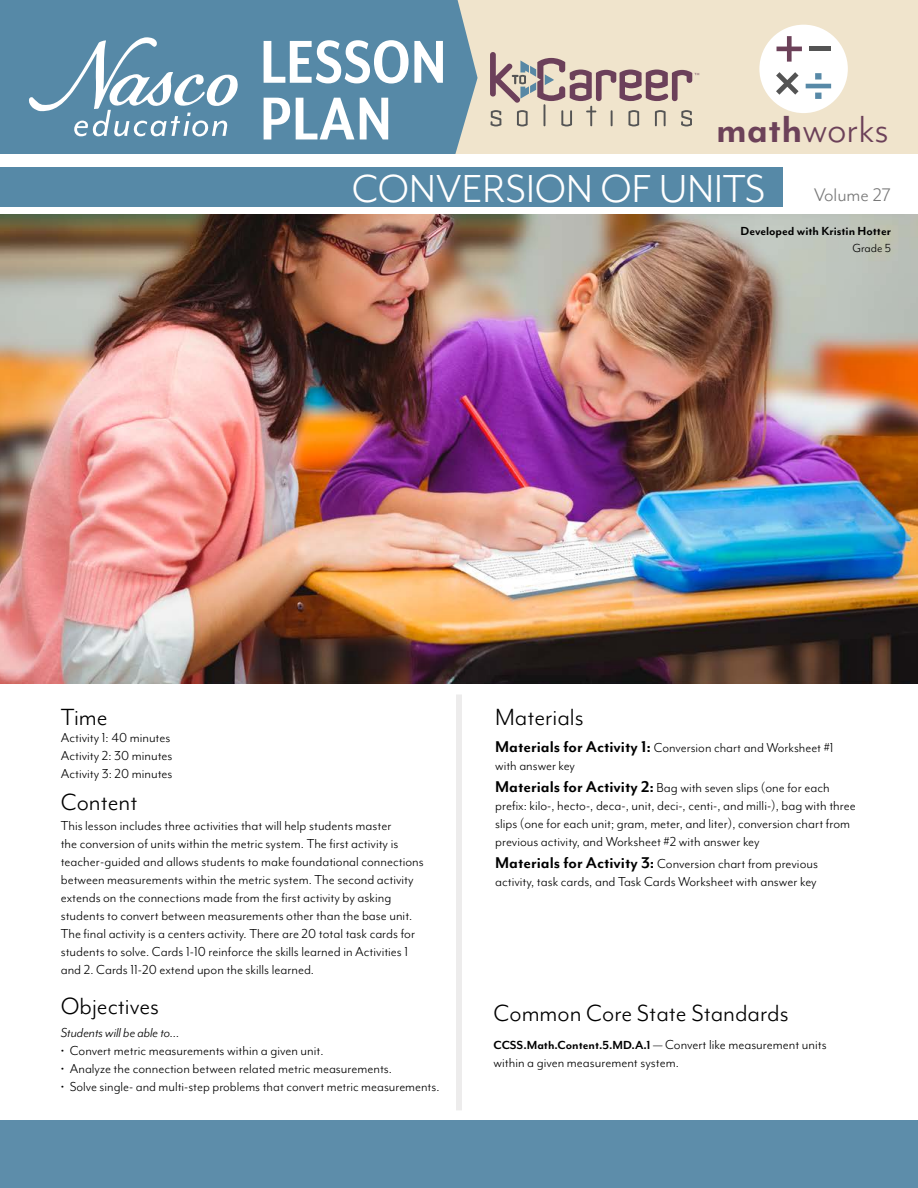
<style>
.page{position:relative;width:918px;height:1188px;background:#fff}
.page>*{position:absolute;margin:0;border:0;box-sizing:border-box;transform-origin:0 0}
.t1{font:700 69.75px/56.7px "Mr Eaves XL Mod Nar OT";letter-spacing:.01em;color:#fff}
.t2{font:45px "Mr Eaves Mod OT";color:#fff}
.t3{font:43.5px "Mr Eaves Mod OT";color:#6c4159}
.t4{font:27px "Mr Eaves Mod OT";color:#000}
.t5{font:21px "Mr Eaves Mod OT";color:#787878}
.t6{font:15px/18px "Mr Eaves Mod OT";color:#000}
.t7{font:italic 15px "Mr Eaves Mod OT";color:#000}
.t8{font:700 13.5px "Mr Eaves Mod OT";color:#000}
.t9{font:13.5px "Mr Eaves Mod OT";color:#000}
.s1{font-weight:700}
.s2{font-weight:700;font-size:18px}
.s3{font-weight:700;font-size:13.5px}
</style>
<div class="page">
<div style="left:456px;top:694px;width:6px;height:416px;background:#edecec"></div>
<img style="left:0;top:215px;width:918px;height:468px">
<div style="left:0;top:0;width:918px;height:156px;background:#f0e4cc"></div>
<div style="left:0;top:0;width:478px;height:154px;background:#5689a7"></div>
<svg style="left:28px;top:37px;width:212px;height:99px"></svg>
<svg style="left:490px;top:52px;width:209px;height:74px"></svg>
<div style="left:0;top:154px;width:918px;height:11px;background:#fff"></div>
<div style="left:759px;top:25px;width:89px;height:88px;background:#fff;border-radius:50%"></div>
<svg style="left:776px;top:72px;width:23px;height:23px"></svg>
<svg style="left:806px;top:73px;width:25px;height:26px"></svg>
<svg style="left:777px;top:36px;width:25px;height:26px"></svg>
<hr style="left:810px;top:47px;width:21px;height:4px;background:#545454">
<div style="left:0;top:168px;width:783px;height:39px;background:#5689a7"></div>
<div style="left:0;top:1120px;width:918px;height:68px;background:#5d8daa"></div>
<h1 class="t1" style="left:260px;top:33px;width:188px">LESSON<br>PLAN</h1>
<h3 class="t3" style="left:716px;top:106px;width:174px"><span class="s1">math</span>works</h3>
<h3 class="t4" style="left:61px;top:702px;width:48px">Time</h3>
<h2 class="t2" style="left:352px;top:164px;width:415px">CONVERSION OF UNITS</h2>
<h3 class="t5" style="left:814px;top:183px;width:79px">Volume 27</h3>
<p class="t8" style="left:741px;top:224px;width:152px">Developed with Kristin Hotter</p>
<p class="t9" style="left:852px;top:240px;width:40px">Grade 5</p>
<h3 class="t4" style="left:495px;top:702px;width:90px">Materials</h3>
<p class="t6" style="left:61px;top:729px;width:113px">Activity 1: 40 minutes<br>Activity 2: 30 minutes<br>Activity 3: 20 minutes</p>
<h3 class="t4" style="left:61px;top:788px;width:78px">Content</h3>
<p class="t6" style="left:61px;top:817px;width:364px">This lesson includes three activities that will help students master<br>the conversion of units within the metric system. The first activity is teacher-guided and allows students to make foundational connections between measurements within the metric system. The second activity extends on the connections made from the first activity by asking students to convert between measurements other than the base unit.<br>The final activity is a centers activity. There are 20 total task cards for students to solve. Cards 1-10 reinforce the skills learned in Activities 1 and 2. Cards 11-20 extend upon the skills learned.</p>
<h3 class="t4" style="left:61px;top:992px;width:100px">Objectives</h3>
<p class="t7" style="left:61px;top:1024px;width:120px">Students will be able to…</p>
<p class="t6" style="left:61px;top:1042px;width:264px">• Convert metric measurements within a given unit.</p>
<p class="t6" style="left:61px;top:1060px;width:333px">• Analyze the connection between related metric measurements.</p>
<p class="t6" style="left:61px;top:1078px;width:380px">• Solve single- and multi-step problems that convert metric measurements.</p>
<p class="t6" style="left:495px;top:739px;width:340px"><span class="s2">Materials for Activity 1:</span> Conversion chart and Worksheet #1 with answer key</p>
<p class="t6" style="left:495px;top:779px;width:362px"><span class="s2">Materials for Activity 2:</span> Bag with seven slips (one for each prefix: kilo-, hecto-, deca-, unit, deci-, centi-, and milli-), bag with three slips (one for each unit; gram, meter, and liter), conversion chart from previous activity, and Worksheet #2 with answer key</p>
<p class="t6" style="left:495px;top:854px;width:324px"><span class="s2">Materials for Activity 3:</span> Conversion chart from previous activity, task cards, and Task Cards Worksheet with answer key</p>
<h3 class="t4" style="left:494px;top:998px;width:297px">Common Core State Standards</h3>
<p class="t6" style="left:494px;top:1035px;width:335px"><span class="s3">CCSS.Math.Content.5.MD.A.1</span> — Convert like measurement units within a given measurement system.</p>
</div>
